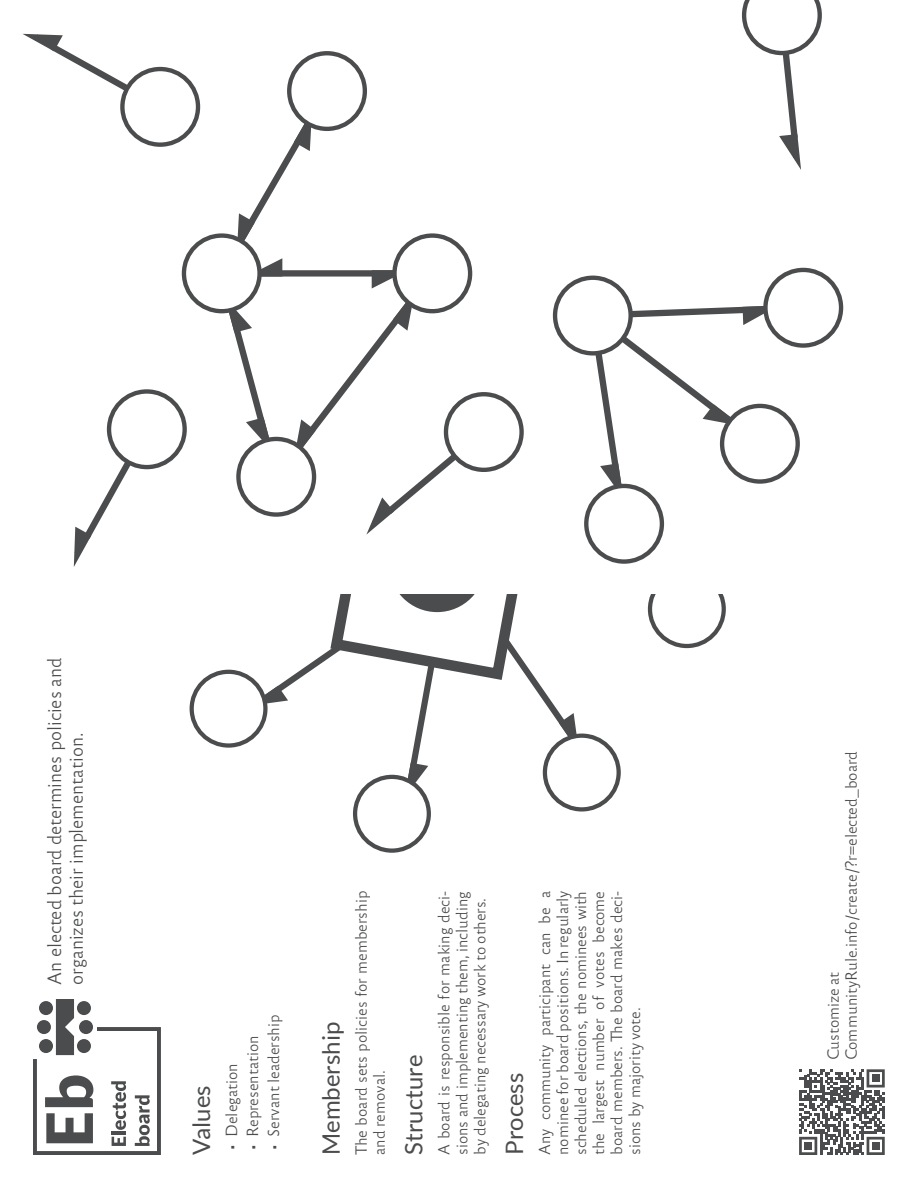
<style>
.page{position:relative;width:918px;height:1188px;background:#fff}
.page>*{position:absolute;margin:0;border:0;box-sizing:border-box;transform-origin:0 0}
.t1{font:24px "Lato";color:#4b4c4d}
.t2{font:18px/21.6px "Reforma 2018 Blanca";color:#4b4c4d}
.t3{font:15px/18px "Reforma 2018 Blanca";color:#4b4c4d}
</style>
<div class="page">
<div style="left:287px;top:51px;width:80px;height:80px;border:4px solid #4b4c4d;border-radius:50%"></div>
<div style="left:182px;top:233px;width:80px;height:80px;border:4px solid #4b4c4d;border-radius:50%"></div>
<svg style="left:74px;top:421px;width:81px;height:142px"></svg>
<div style="left:109px;top:391px;width:76px;height:76px;background:#fff;border-radius:50%"></div>
<div style="left:107px;top:389px;width:80px;height:80px;border:4px solid #4b4c4d;border-radius:50%"></div>
<svg style="left:213px;top:82px;width:279px;height:451px"></svg>
<div style="left:446px;top:394px;width:76px;height:76px;background:#fff;border-radius:50%"></div>
<div style="left:444px;top:392px;width:80px;height:80px;border:4px solid #4b4c4d;border-radius:50%"></div>
<svg style="left:27px;top:34px;width:142px;height:80px"></svg>
<div style="left:122px;top:69px;width:76px;height:76px;background:#fff;border-radius:50%"></div>
<div style="left:120px;top:67px;width:80px;height:80px;border:4px solid #4b4c4d;border-radius:50%"></div>
<svg style="left:742px;top:0;width:80px;height:166px"></svg>
<div style="left:584px;top:484px;width:80px;height:80px;border:4px solid #4b4c4d;border-radius:50%"></div>
<svg style="left:584px;top:301px;width:226px;height:230px"></svg>
<div style="left:765px;top:270px;width:76px;height:76px;background:#fff;border-radius:50%"></div>
<div style="left:763px;top:268px;width:80px;height:80px;border:4px solid #4b4c4d;border-radius:50%"></div>
<div style="left:555px;top:278px;width:76px;height:75px;background:#fff;border-radius:50%"></div>
<div style="left:553px;top:276px;width:80px;height:80px;border:4px solid #4b4c4d;border-radius:50%"></div>
<svg style="left:33px;top:999px;width:128px;height:156px"></svg>
<div style="left:353px;top:775px;width:78px;height:78px;border:4px solid #4b4c4d;border-radius:50%"></div>
<div style="left:190px;top:670px;width:78px;height:78px;border:4px solid #4b4c4d;border-radius:50%"></div>
<svg style="left:227px;top:594px;width:499px;height:229px"></svg>
<svg style="left:799px;top:1069px;width:86px;height:86px"></svg>
<div style="left:872px;top:1142px;width:8px;height:8px;background:#4b4c4d"></div>
<div style="left:872px;top:1075px;width:8px;height:7px;background:#4b4c4d"></div>
<div style="left:804px;top:1142px;width:8px;height:8px;background:#4b4c4d"></div>
<p class="t2" style="left:46px;top:985px;width:328px;rotate:-90deg">An elected board determines policies and organizes their implementation.</p>
<h1 class="t1" style="left:186px;top:1155px;width:71px;rotate:-90deg">Values</h1>
<p class="t3" style="left:266px;top:1151px;width:138px;rotate:-90deg">• Servant leadership</p>
<h1 class="t1" style="left:316px;top:1155px;width:135px;rotate:-90deg">Membership</h1>
<p class="t3" style="left:245px;top:1151px;width:116px;rotate:-90deg">• Representation</p>
<p class="t3" style="left:224px;top:1151px;width:89px;rotate:-90deg">• Delegation</p>
<p class="t3" style="left:354px;top:1155px;width:266px;rotate:-90deg">The board sets policies for membership and removal.</p>
<h1 class="t1" style="left:399px;top:1155px;width:102px;rotate:-90deg">Structure</h1>
<p class="t3" style="left:437px;top:1155px;width:266px;text-align:justify;rotate:-90deg">A board is responsible for making deci&shy;sions and implementing them, including by delegating necessary work to others.</p>
<h1 class="t1" style="left:500px;top:1155px;width:84px;rotate:-90deg">Process</h1>
<p class="t3" style="left:537px;top:1155px;width:266px;text-align:justify;rotate:-90deg">Any community participant can be a nominee for board positions. In regularly scheduled elections, the nominees with the largest number of votes become board members. The board makes deci&shy;sions by majority vote.</p>
<p class="t3" style="left:826px;top:1060px;width:311px;rotate:-90deg">Customize at<br>CommunityRule.info/create/?r=elected_board</p>
</div>
